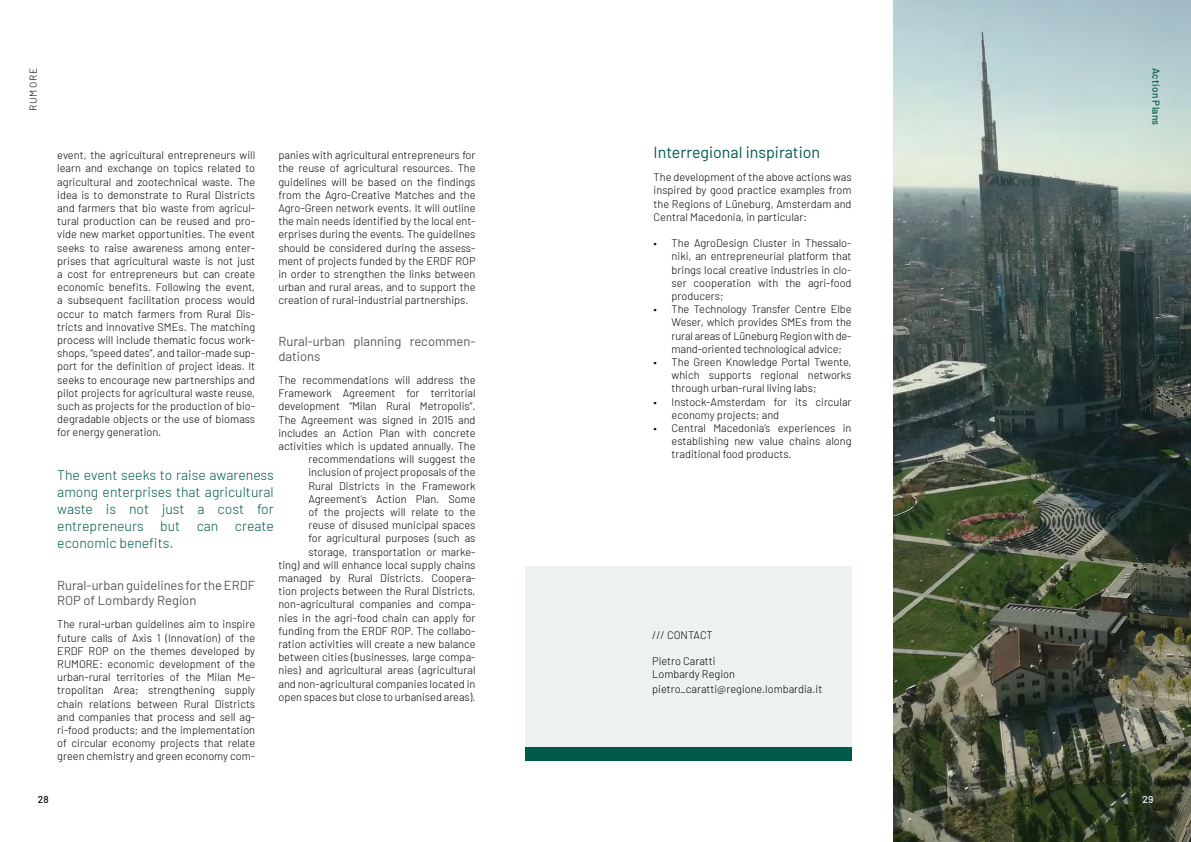
<style>
.page{position:relative;width:1191px;height:842px;background:#fff}
.page>*{position:absolute;margin:0;border:0;box-sizing:border-box;transform-origin:0 0}
.t1{font:16px "Barlow";color:#005a4a}
.t2{font:300 14px/16.8px "Barlow";color:#005a4a;text-align:justify}
.t3{font:13px/15px "Barlow";color:#565556}
.t4{font:300 11px/13.2px "Barlow";color:#000;text-align:justify}
.t5{font:500 10px "Barlow";letter-spacing:.025em;color:#005a4a}
.t6{font:300 10px "Barlow";letter-spacing:.1em;color:#000}
.t7{font:500 10px "Barlow";color:#000}
.t8{font:500 10px "Barlow";color:#fff}
</style>
<div class="page">
<img style="left:893px;top:0;width:298px;height:842px">
<div style="left:595px;top:566px;width:256px;height:194px;background:#ecf2f1"></div>
<div style="left:524px;top:566px;width:71px;height:194px;background:#ecf2f1"></div>
<div style="left:595px;top:747px;width:256px;height:13px;background:#005a4a"></div>
<div style="left:524px;top:747px;width:71px;height:13px;background:#005a4a"></div>
<p class="t6" style="left:26px;top:111px;width:45px;rotate:-90deg">RUMORE</p>
<p class="t4" style="left:278px;top:148px;width:199px">panies with agricultural entrepreneurs for the reuse of agricultural resources. The guidelines will be based on the findings from the Agro-Creative Matches and the Agro-Green network events. It will outline the main needs identified by the local ent&shy;erprises during the events. The guidelines should be considered during the assess&shy;ment of projects funded by the ERDF ROP in order to strengthen the links between urban and rural areas, and to support the creation of rural-industrial partnerships.</p>
<p class="t3" style="left:278px;top:333px;width:199px">Rural-urban planning recommen&shy;dations</p>
<p class="t4" style="left:278px;top:373px;width:199px;text-align:right">The recommendations will address the Framework Agreement for territorial development “Milan Rural Metropolis”.<br>The Agreement was signed in 2015 and includes an Action Plan with concrete activities which is updated annually. The recommendations will suggest the inclusion of project proposals of the<br>Rural Districts in the Framework Agreement’s Action Plan. Some<br>of the projects will relate to the<br>reuse of disused municipal spaces<br>for agricultural purposes (such as storage, transportation or marke-<br>ting) and will enhance local supply chains managed by Rural Districts. Coopera&shy;tion projects between the Rural Districts, non-agricultural companies and compa&shy;nies in the agri-food chain can apply for funding from the ERDF ROP. The collabo&shy;ration activities will create a new balance between cities (businesses, large compa&shy;nies) and agricultural areas (agricultural and non-agricultural companies located in open spaces but close to urbanised areas).</p>
<p class="t4" style="left:57px;top:148px;width:199px">event, the agricultural entrepreneurs will learn and exchange on topics related to agricultural and zootechnical waste. The idea is to demonstrate to Rural Districts and farmers that bio waste from agricul&shy;tural production can be reused and pro&shy;vide new market opportunities. The event seeks to raise awareness among enter&shy;prises that agricultural waste is not just a cost for entrepreneurs but can create economic benefits. Following the event, a subsequent facilitation process would occur to match farmers from Rural Dis&shy;tricts and innovative SMEs. The matching process will include thematic focus work&shy;shops, “speed dates”, and tailor-made sup&shy;port for the definition of project ideas. It seeks to encourage new partnerships and pilot projects for agricultural waste reuse, such as projects for the production of bio&shy;degradable objects or the use of biomass for energy generation.</p>
<p class="t2" style="left:57px;top:466px;width:218px">The event seeks to raise awareness among enterprises that agricultural waste is not just a cost for entrepreneurs but can create economic benefits.</p>
<p class="t3" style="left:57px;top:577px;width:199px">Rural-urban guidelines for the ERDF<br>ROP of Lombardy Region</p>
<p class="t4" style="left:57px;top:617px;width:199px">The rural-urban guidelines aim to inspire future calls of Axis 1 (Innovation) of the ERDF ROP on the themes developed by RUMORE: economic development of the urban-rural territories of the Milan Me&shy;tropolitan Area; strengthening supply chain relations between Rural Districts and companies that process and sell ag&shy;ri-food products; and the implementation of circular economy projects that relate green chemistry and green economy com-</p>
<p class="t7" style="left:38px;top:792px;width:12px">28</p>
<h1 class="t1" style="left:653px;top:141px;width:168px">Interregional inspiration</h1>
<p class="t4" style="left:653px;top:170px;width:199px">The development of the above actions was inspired by good practice examples from the Regions of Lüneburg, Amsterdam and Central Macedonia, in particular:</p>
<p class="t4" style="left:671px;top:236px;width:181px;text-indent:-18px">• The AgroDesign Cluster in Thessalo&shy;niki, an entrepreneurial platform that brings local creative industries in clo&shy;ser cooperation with the agri-food producers;</p>
<p class="t4" style="left:671px;top:302px;width:181px;text-indent:-18px">• The Technology Transfer Centre Elbe Weser, which provides SMEs from the rural areas of Lüneburg Region with de&shy;mand-oriented technological advice;</p>
<p class="t4" style="left:671px;top:354px;width:181px;text-indent:-18px">• The Green Knowledge Portal Twente, which supports regional networks through urban-rural living labs;</p>
<p class="t4" style="left:671px;top:394px;width:181px;text-indent:-18px">• Instock-Amsterdam for its circular economy projects; and</p>
<p class="t4" style="left:671px;top:420px;width:181px;text-indent:-18px">• Central Macedonia’s experiences in establishing new value chains along traditional food products.</p>
<p class="t4" style="left:652px;top:627px;width:62px">/// CONTACT</p>
<p class="t4" style="left:652px;top:654px;width:84px">Pietro Caratti<br>Lombardy Region</p>
<p class="t4" style="left:652px;top:681px;width:172px">pietro_caratti@regione.lombardia.it</p>
<p class="t5" style="left:1163px;top:68px;width:59px;rotate:90deg">Action Plans</p>
<p class="t8" style="left:1142px;top:792px;width:12px">29</p>
</div>
